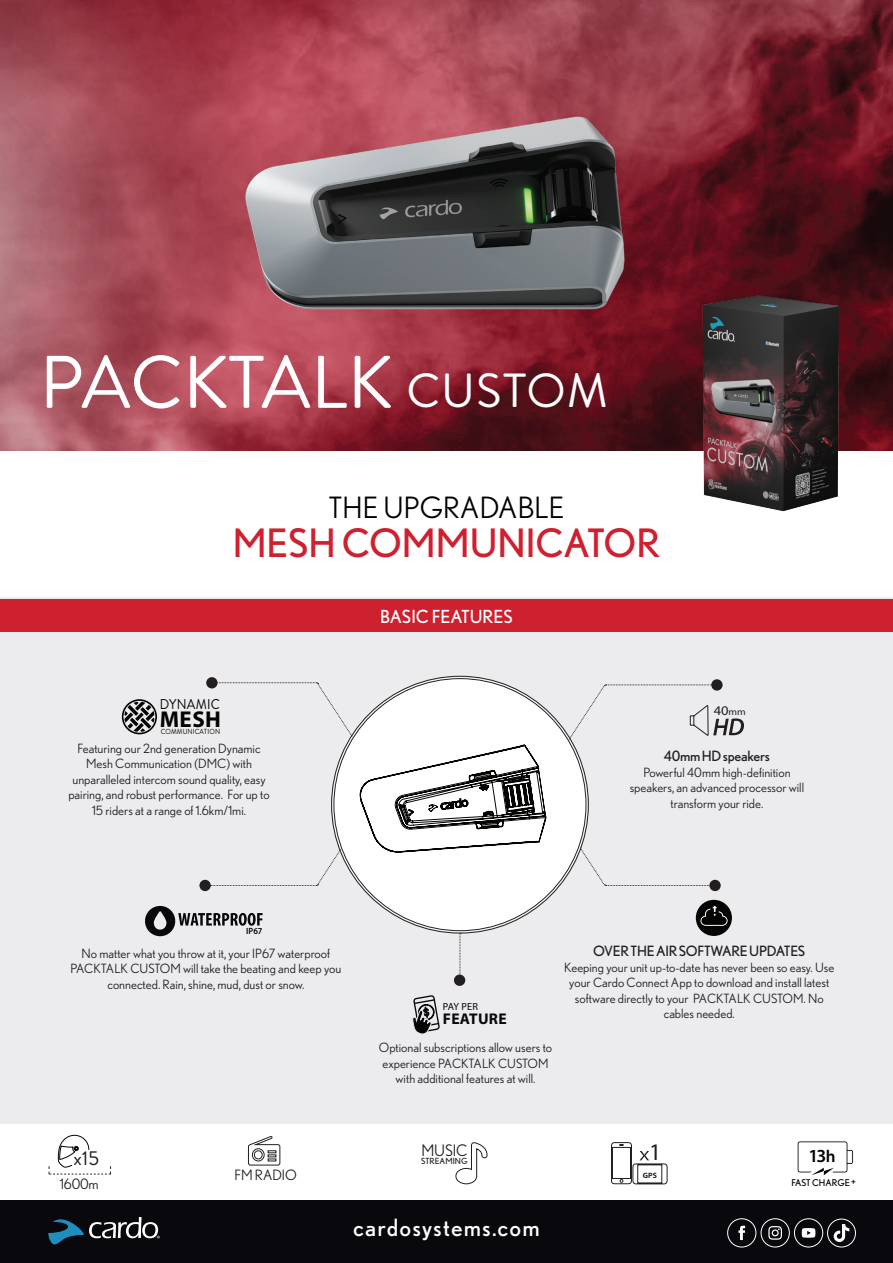
<style>
.page{position:relative;width:893px;height:1263px;background:#fff}
.page>*{position:absolute;margin:0;border:0;box-sizing:border-box;transform-origin:0 0}
.t1{font:47.85px "Brandon Text";letter-spacing:.02em;color:#fff}
.t2{font:39.15px "Nobel";color:#cf202f}
.t3{font:29.25px "Nobel";color:#000}
.t4{font:23.85px "Myriad Pro";color:#231f20}
.t5{font:23.7px "Nobel";letter-spacing:.05em;color:#fff}
.t6{font:700 22.95px "Myriad Pro";color:#040503}
.t7{font:20.1px "Brandon Grotesque";color:#231f20}
.t8{font:600 18.45px "Myriad Pro";color:#040503}
.t9{font:18px "Nobel";color:#fff}
.t10{font:15.9px "Nobel";letter-spacing:-.01em;color:#231f20}
.t11{font:700 15.6px "Myriad Pro";letter-spacing:.02em;color:#08080d}
.t12{font:14.25px "Nobel";letter-spacing:-.01em;color:#231f20}
.t13{font:14.25px "Brandon Text";letter-spacing:.02em;color:#040503;scale:.91 1}
.t14{font:14.1px "Nobel";letter-spacing:-.02em;color:#231f20}
.t15{font:13.35px "Myriad Pro";color:#231f20;scale:1.09 1}
.t16{font:12.75px/15.6px "Nobel";color:#231f20;text-align:center}
.t17{font:10.35px "Myriad Pro";letter-spacing:-.02em;color:#08080d}
.t18{font:9.45px "Myriad Pro";color:#231f20;scale:1.09 1}
.t19{font:9.3px "Nobel";color:#040503}
.t20{font:600 9px "Myriad Pro";color:#040503;scale:.95 1}
.t21{font:8.4px "Nobel";letter-spacing:.01em;color:#231f20}
.t22{font:700 7.8px "Myriad Pro";color:#231f20}
.t23{font:7.35px "Brandon Text";letter-spacing:.02em;color:#040503;scale:.91 1}
.s1{font-size:17.1px}
.s2{font-size:9.6px}
</style>
<div class="page">
<img style="left:0;top:0;width:893px;height:451px">
<div style="left:0;top:597px;width:893px;height:526px;background:#ececee"></div>
<img style="left:245px;top:96px;width:380px;height:239px">
<svg style="left:47px;top:355px;width:344px;height:54px"></svg>
<img style="left:666px;top:274px;width:193px;height:238px">
<svg style="left:248px;top:1136px;width:33px;height:30px"></svg>
<svg style="left:797px;top:1141px;width:57px;height:34px"></svg>
<svg style="left:455px;top:1142px;width:33px;height:43px"></svg>
<svg style="left:611px;top:1142px;width:57px;height:42px"></svg>
<svg style="left:49px;top:1134px;width:62px;height:41px"></svg>
<div style="left:0;top:599px;width:893px;height:33px;background:#cf202f"></div>
<div style="left:206px;top:677px;width:12px;height:11px;background:#231f20;border-radius:50%"></div>
<div style="left:199px;top:880px;width:12px;height:11px;background:#231f20;border-radius:50%"></div>
<div style="left:709px;top:880px;width:12px;height:11px;background:#231f20;border-radius:50%"></div>
<div style="left:454px;top:974px;width:11px;height:12px;background:#231f20;border-radius:50%"></div>
<div style="left:333px;top:677px;width:254px;height:255px;background:#fff;border-radius:50%"></div>
<svg style="left:210px;top:682px;width:337px;height:204px"></svg>
<svg style="left:122px;top:699px;width:35px;height:35px"></svg>
<svg style="left:554px;top:679px;width:190px;height:207px"></svg>
<svg style="left:145px;top:906px;width:118px;height:30px"></svg>
<div style="left:696px;top:900px;width:36px;height:36px;background:#040503;border-radius:50%"></div>
<svg style="left:700px;top:905px;width:28px;height:21px"></svg>
<svg style="left:412px;top:995px;width:28px;height:39px"></svg>
<svg style="left:460px;top:933px;width:1px;height:42px"></svg>
<div style="left:0;top:1200px;width:893px;height:63px;background:#08080d"></div>
<div style="left:727px;top:1218px;width:29px;height:29px;border:1px solid #fff;border-radius:50%"></div>
<svg style="left:738px;top:1226px;width:7px;height:14px"></svg>
<svg style="left:768px;top:1226px;width:14px;height:14px"></svg>
<div style="left:761px;top:1218px;width:29px;height:29px;border:1px solid #fff;border-radius:50%"></div>
<svg style="left:802px;top:1228px;width:13px;height:10px"></svg>
<div style="left:794px;top:1218px;width:29px;height:29px;border:1px solid #fff;border-radius:50%"></div>
<div style="left:827px;top:1219px;width:29px;height:28px;border:1px solid #fff;border-radius:14px"></div>
<svg style="left:834px;top:1224px;width:15px;height:18px"></svg>
<svg style="left:48px;top:1217px;width:112px;height:27px"></svg>
<h1 class="t1" style="left:406px;top:358px;width:203px">CUSTOM</h1>
<h3 class="t3" style="left:329px;top:491px;width:237px">THE UPGRADABLE</h3>
<h2 class="t2" style="left:233px;top:520px;width:429px">MESHCOMMUNICATOR</h2>
<p class="t13" style="left:160px;top:694px;width:68px">DYNAMIC</p>
<h3 class="t6" style="left:160px;top:704px;width:63px">MESH</h3>
<p class="t23" style="left:161px;top:727px;width:67px">COMMUNICATION</p>
<p class="t16" style="left:68px;top:740px;width:203px">Featuring our 2nd generation Dynamic Mesh Communication (DMC) with unparalleled intercom sound quality, easy pairing, and robust performance. For up to 15 riders at a range of 1.6km/1mi.</p>
<h3 class="t9" style="left:380px;top:606px;width:134px">BASICFEATURES</h3>
<p class="t15" style="left:714px;top:702px;width:15px">40</p>
<p class="t18" style="left:729px;top:705px;width:17px">mm</p>
<p class="t14" style="left:664px;top:748px;width:108px">40mmHDspeakers</p>
<p class="t16" style="left:630px;top:764px;width:176px">Powerful 40mm high-definition speakers, an advanced processor will transform your ride.</p>
<p class="t20" style="left:246px;top:925px;width:19px">IP67</p>
<p class="t16" style="left:70px;top:945px;width:272px">No matter what you throw at ,i t your IP67 waterproof<br>PACKTALK CUSTOM will take the beating and keep you connected. Rain, shine, mud, dust or snow.</p>
<p class="t17" style="left:443px;top:1000px;width:37px">PAY PER</p>
<p class="t11" style="left:443px;top:1009px;width:65px">FEATURE</p>
<p class="t16" style="left:379px;top:1040px;width:175px">Optional subscriptions allow users to experience PACKTALK CUSTOM with additional features at will.</p>
<p class="t14" style="left:593px;top:943px;width:214px">OVERTHEAIRSOFTWAREUPDATES</p>
<p class="t16" style="left:564px;top:959px;width:272px">Keeping your unit up t o- -date has never been so easy. Use your Cardo Connect App to download and install latest software directly to your PACKTALK CUSTOM. No cables needed.</p>
<h3 class="t7" style="left:74px;top:1144px;width:27px">x15</h3>
<p class="t12" style="left:60px;top:1175px;width:40px">1600m</p>
<p class="t12" style="left:235px;top:1166px;width:64px">FM RADIO</p>
<p class="t10" style="left:421px;top:1141px;width:48px">MUSIC</p>
<p class="t21" style="left:421px;top:1156px;width:48px">STREAMING</p>
<h3 class="t5" style="left:353px;top:1214px;width:188px">cardosystems.com</h3>
<h3 class="t4" style="left:649px;top:1138px;width:14px">1</h3>
<p class="t22" style="left:643px;top:1170px;width:16px">GPS</p>
<h3 class="t8" style="left:809px;top:1144px;width:29px">13<span class="s1">h</span></h3>
<p class="t19" style="left:791px;top:1177px;width:66px">FASTCHARGE<span class="s2">+</span></p>
</div>
